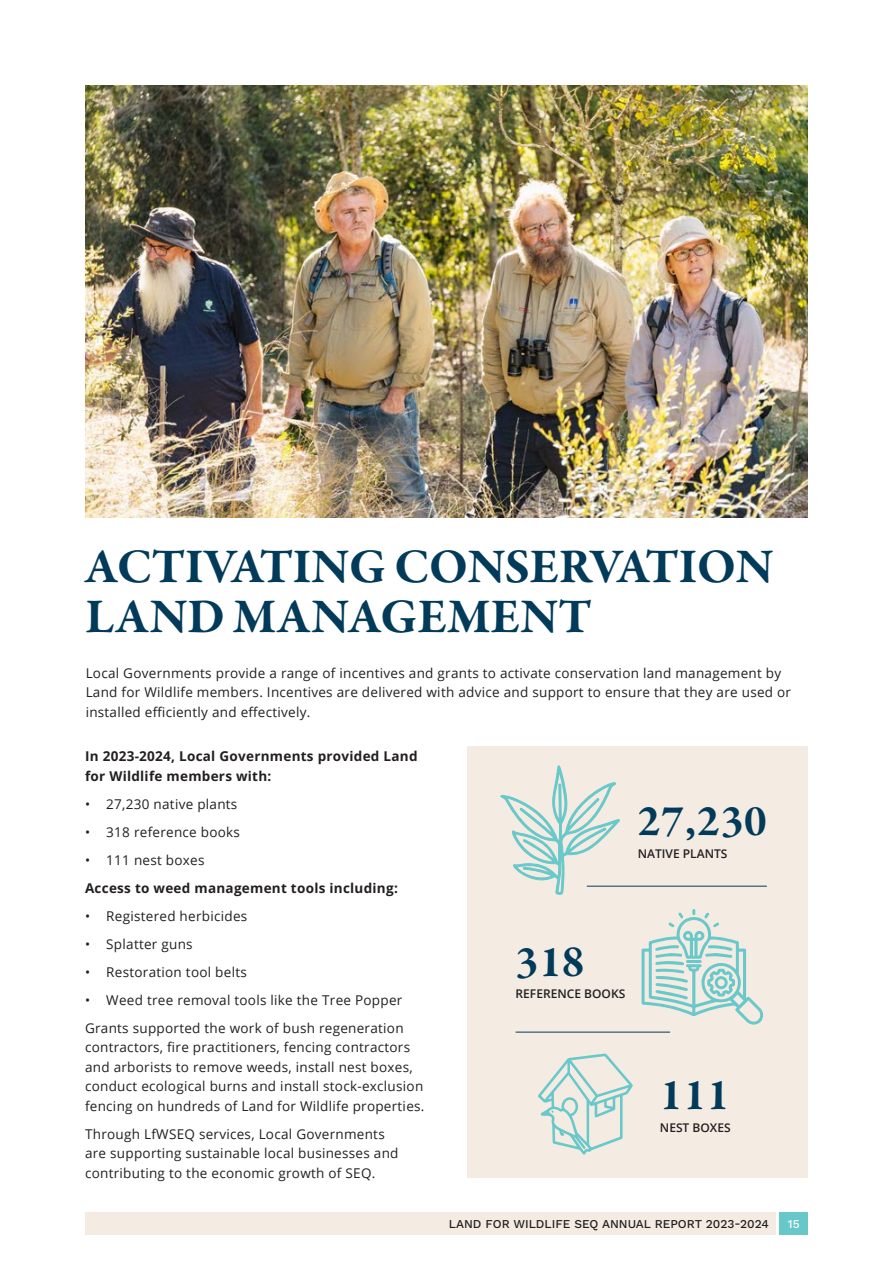
<style>
.page{position:relative;width:893px;height:1263px;background:#fff}
.page>*{position:absolute;margin:0;border:0;box-sizing:border-box;transform-origin:0 0}
.Body_Copy{font:700 49.5px/49.5px "Garamond Premr Pro";letter-spacing:-.01em;color:#023b5a}
.BODY_COPY{font:700 45px "Garamond Premr Pro";letter-spacing:.02em;color:#023b5a}
.BODY_COPY-2{font:13.5px/19.5px "Open Sans";letter-spacing:.02em;color:#231f20}
.BODY_COPY-3{font:700 13.5px/19.5px "Open Sans";letter-spacing:.02em;color:#231f20}
.t1{font:12px "Work Sans";color:#231f20}
.BODY_COPY-4{font:600 12px "Open Sans";color:#231f20}
.t2{font:12px "Work Sans";color:#fff}
</style>
<div class="page">
<div style="left:780px;top:1212px;width:28px;height:23px;background:#68c8c9"></div>
<div style="left:85px;top:1212px;width:690px;height:23px;background:#f4ece3"></div>
<div style="left:468px;top:747px;width:340px;height:431px;background:#f4ece3"></div>
<img style="left:86px;top:85px;width:722px;height:432px">
<svg style="left:499px;top:746px;width:122px;height:149px"></svg>
<svg style="left:642px;top:909px;width:121px;height:116px"></svg>
<svg style="left:538px;top:1053px;width:95px;height:102px"></svg>
<hr style="left:587px;top:886px;width:180px;height:1px;background:#023b5a">
<hr style="left:516px;top:1032px;width:154px;height:1px;background:#023b5a">
<p class="Body_Copy" style="left:85px;top:542px;width:690px">ACTIVATING CONSERVATION<br>LAND MANAGEMENT</p>
<p class="BODY_COPY-2" style="left:86px;top:663px;width:707px">Local Governments provide a range of incentives and grants to activate conservation land management by<br>Land for Wildlife members. Incentives are delivered with advice and support to ensure that they are used or installed efficiently and effectively.</p>
<p class="BODY_COPY-3" style="left:85px;top:746px;width:334px">In 2023-2024, Local Governments provided Land for Wildlife members with:</p>
<p class="BODY_COPY-2" style="left:85px;top:794px;width:154px">• 27,230 native plants</p>
<p class="BODY_COPY-2" style="left:85px;top:822px;width:157px">• 318 reference books</p>
<p class="BODY_COPY-2" style="left:85px;top:850px;width:121px">• 111 nest boxes</p>
<p class="BODY_COPY-3" style="left:85px;top:878px;width:314px">Access to weed management tools including:</p>
<p class="BODY_COPY-2" style="left:85px;top:906px;width:164px">• Registered herbicides</p>
<p class="BODY_COPY-2" style="left:85px;top:934px;width:109px">• Splatter guns</p>
<p class="BODY_COPY-2" style="left:85px;top:962px;width:163px">• Restoration tool belts</p>
<p class="BODY_COPY-2" style="left:85px;top:990px;width:319px">• Weed tree removal tools like the Tree Popper</p>
<p class="BODY_COPY-2" style="left:85px;top:1018px;width:341px">Grants supported the work of bush regeneration contractors, fire practitioners, fencing contractors and arborists to remove weeds, install nest boxes, conduct ecological burns and install stock-exclusion fencing on hundreds of Land for Wildlife properties.</p>
<p class="BODY_COPY-2" style="left:85px;top:1124px;width:315px">Through LfWSEQ services, Local Governments are supporting sustainable local businesses and contributing to the economic growth of SEQ.</p>
<p class="BODY_COPY" style="left:638px;top:793px;width:131px">27,230</p>
<p class="BODY_COPY-4" style="left:638px;top:845px;width:91px">NATIVE PLANTS</p>
<p class="BODY_COPY" style="left:516px;top:934px;width:71px">318</p>
<p class="BODY_COPY-4" style="left:516px;top:986px;width:111px">REFERENCE BOOKS</p>
<p class="BODY_COPY" style="left:660px;top:1067px;width:71px">111</p>
<p class="BODY_COPY-4" style="left:660px;top:1119px;width:72px">NEST BOXES</p>
<p class="t1" style="left:449px;top:1214px;width:322px">LAND FOR WILDLIFE SEQ ANNUAL REPORT 2023-2024</p>
<p class="t2" style="left:788px;top:1214px;width:13px">15</p>
</div>
